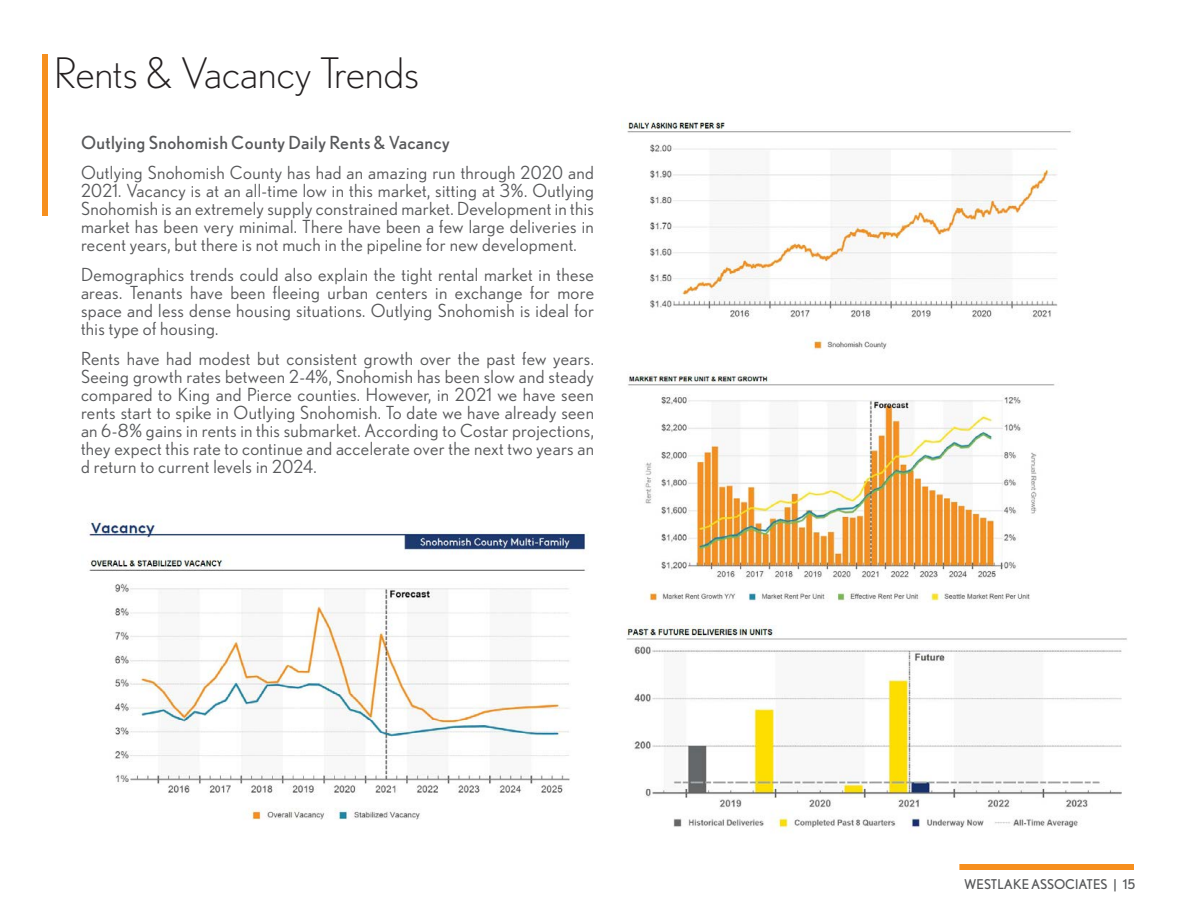
<style>
.page{position:relative;width:1188px;height:918px;background:#fff}
.page>*{position:absolute;margin:0;border:0;box-sizing:border-box;transform-origin:0 0}
.t1{font:300 42px "Nobel";color:#231f20}
.t2{font:18px/18px "Nobel";letter-spacing:.02em;color:#57585a;text-align:justify}
.t3{font:18px "Nobel";letter-spacing:.02em;color:#57585a}
.t4{font:13.5px "Nobel";color:#57585a}
</style>
<div class="page">
<div style="left:42px;top:54px;width:6px;height:162px;background:#f68f1e"></div>
<div style="left:959px;top:864px;width:175px;height:6px;background:#f68f1e"></div>
<img style="left:89px;top:519px;width:499px;height:301px">
<img style="left:628px;top:372px;width:427px;height:230px">
<img style="left:626px;top:626px;width:501px;height:204px">
<img style="left:621px;top:118px;width:450px;height:231px">
<p class="t1" style="left:54px;top:49px;width:367px">Rents &amp; Vacancy Trends</p>
<p class="t3" style="left:81px;top:133px;width:370px">Outlying Snohomish County Daily Rents &amp; Vacancy</p>
<p class="t2" style="left:81px;top:164px;width:515px">Outlying Snohomish County has had an amazing run through 2020 and 2021. Vacancy is at an all-time low in this market, sitting at 3%. Outlying Snohomish is an extremely supply constrained market. Development in this market has been very minimal. There have been a few large deliveries in recent years, but there is not much in the pipeline for new development.</p>
<p class="t2" style="left:81px;top:266px;width:515px">Demographics trends could also explain the tight rental market in these areas. Tenants have been fleeing urban centers in exchange for more space and less dense housing situations. Outlying Snohomish is ideal for this type of housing.</p>
<p class="t2" style="left:81px;top:350px;width:515px">Rents have had modest but consistent growth over the past few years.<br>Seeing growth rates between 2-4%, Snohomish has been slow and steady compared to King and Pierce counties. However, in 2021 we have seen rents start to spike in Outlying Snohomish. To date we have already seen an 6-8% gains in rents in this submarket. According to Costar projections, they expect this rate to continue and accelerate over the next two years an d return to current levels in 2024.</p>
<p class="t4" style="left:964px;top:877px;width:173px">WESTLAKE ASSOCIATES | 15</p>
</div>
